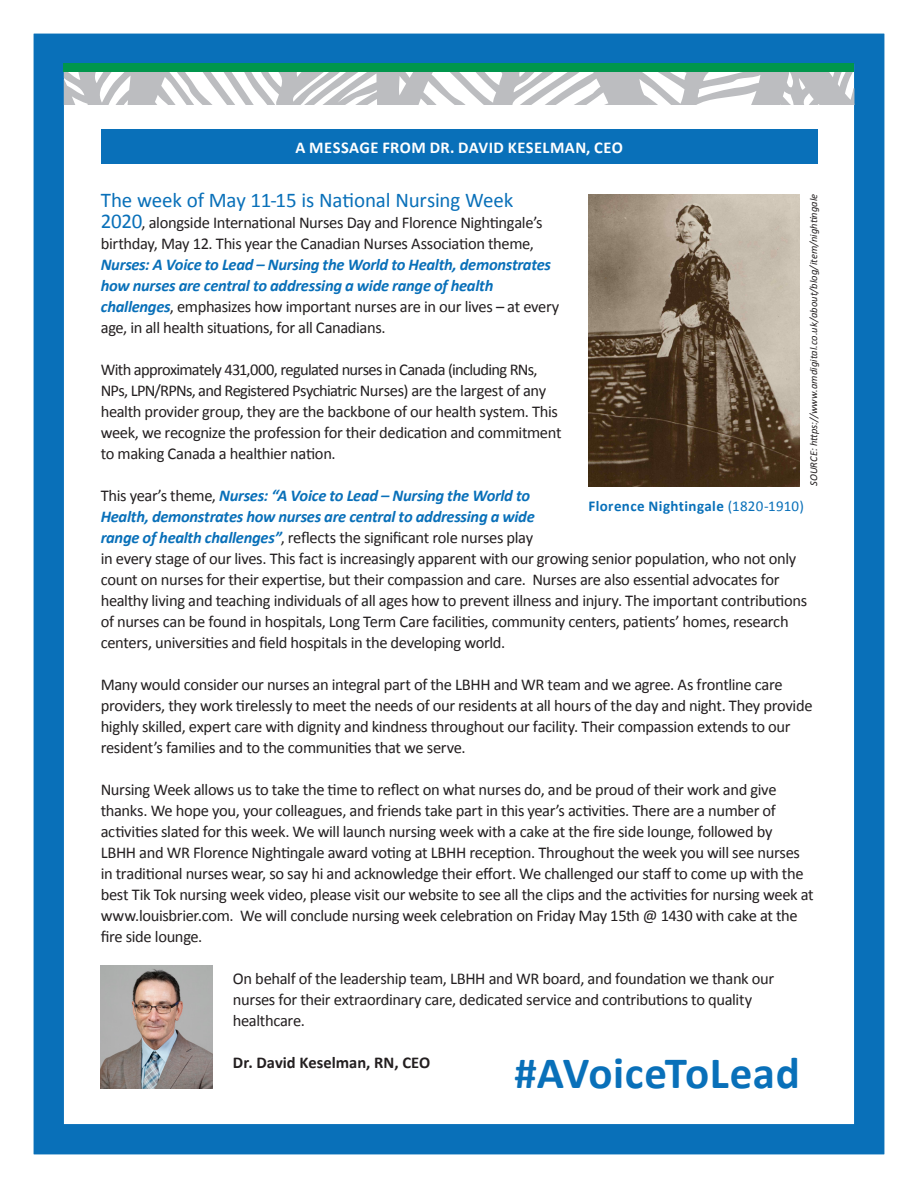
<style>
.page{position:relative;width:918px;height:1188px;background:#fff}
.page>*{position:absolute;margin:0;border:0;box-sizing:border-box;transform-origin:0 0}
.t1{font:700 45px "Calibri";letter-spacing:.01em;color:#0970b9}
.t2{font:21px "Calibri";letter-spacing:-.01em;color:#0970b9}
.t3{font:16.5px/21px "Calibri";letter-spacing:-.025em;color:#231f20}
.t4{font:700 16.5px "Calibri";letter-spacing:.025em;color:#fff}
.t5{font:700 16.5px "Calibri";color:#231f20}
.t6{font:700 15px "Calibri";letter-spacing:.025em;color:#0970b9}
.t7{font:italic 10.5px "Calibri";letter-spacing:.01em;color:#231f20}
.s1{font-size:21px;color:#0970b9}
.s2{font-weight:700;font-style:italic;color:#0970b9}
.s3{font-weight:400}
</style>
<div class="page">
<div style="left:34px;top:34px;width:850px;height:1120px;border:30px solid #0970b9"></div>
<svg style="left:64px;top:72px;width:790px;height:33px"></svg>
<div style="left:64px;top:64px;width:790px;height:8px;background:#00964c"></div>
<div style="left:101px;top:129px;width:717px;height:35px;background:#0970b9"></div>
<img style="left:101px;top:966px;width:112px;height:122px">
<img style="left:589px;top:194px;width:211px;height:292px">
<p class="t4" style="left:295px;top:137px;width:329px">A MESSAGE FROM DR. DAVID KESELMAN, CEO</p>
<p class="t2" style="left:101px;top:187px;width:414px">The week of May 11-15 is National Nursing Week</p>
<p class="t3" style="left:101px;top:212px;width:460px"><span class="s1">2020</span>, alongside International Nurses Day and Florence Nightingale’s birthday, May 12. This year the Canadian Nurses Association theme, <span class="s2">Nurses: A Voice to Lead – Nursing the World to Health, demonstrates how nurses are central to addressing a wide range of health challenges</span>, emphasizes how important nurses are in our lives – at every age, in all health situations, for all Canadians.</p>
<p class="t3" style="left:101px;top:359px;width:462px">With approximately 431,000, regulated nurses in Canada (including RNs, NPs, LPN/RPNs, and Registered Psychiatric Nurses) are the largest of any health provider group, they are the backbone of our health system. This week, we recognize the profession for their dedication and commitment to making Canada a healthier nation.</p>
<p class="t3" style="left:101px;top:485px;width:708px">This year’s theme, <span class="s2">Nurses: “A Voice to Lead – Nursing the World to<br>Health, demonstrates how nurses are central to addressing a wide<br>range of health challenges”</span>, reflects the significant role nurses play<br>in every stage of our lives. This fact is increasingly apparent with our growing senior population, who not only count on nurses for their expertise, but their compassion and care. Nurses are also essential advocates for healthy living and teaching individuals of all ages how to prevent illness and injury. The important contributions of nurses can be found in hospitals, Long Term Care facilities, community centers, patients’ homes, research centers, universities and field hospitals in the developing world.</p>
<p class="t3" style="left:101px;top:674px;width:713px">Many would consider our nurses an integral part of the LBHH and WR team and we agree. As frontline care providers, they work tirelessly to meet the needs of our residents at all hours of the day and night. They provide highly skilled, expert care with dignity and kindness throughout our facility. Their compassion extends to our resident’s families and to the communities that we serve.</p>
<p class="t3" style="left:101px;top:779px;width:715px">Nursing Week allows us to take the time to reflect on what nurses do, and be proud of their work and give thanks. We hope you, your colleagues, and friends take part in this year’s activities. There are a number of activities slated for this week. We will launch nursing week with a cake at the fire side lounge, followed by<br>LBHH and WR Florence Nightingale award voting at LBHH reception. Throughout the week you will see nurses in traditional nurses wear, so say hi and acknowledge their effort. We challenged our staff to come up with the best Tik Tok nursing week video, please visit our website to see all the clips and the activities for nursing week at www.louisbrier.com. We will conclude nursing week celebration on Friday May 15th @ 1430 with cake at the fire side lounge.</p>
<p class="t3" style="left:233px;top:968px;width:543px">On behalf of the leadership team, LBHH and WR board, and foundation we thank our nurses for their extraordinary care, dedicated service and contributions to quality healthcare.</p>
<p class="t5" style="left:233px;top:1053px;width:199px">Dr. David Keselman, RN, CEO</p>
<p class="t7" style="left:807px;top:486px;width:294px;rotate:-90deg">SOURCE: https://www.amdigital.co.uk/about/blog/item/nightingale</p>
<p class="t6" style="left:589px;top:497px;width:217px">Florence Nightingale <span class="s3">(1820-1910)</span></p>
<p class="t1" style="left:514px;top:1045px;width:287px">#AVoiceToLead</p>
</div>
